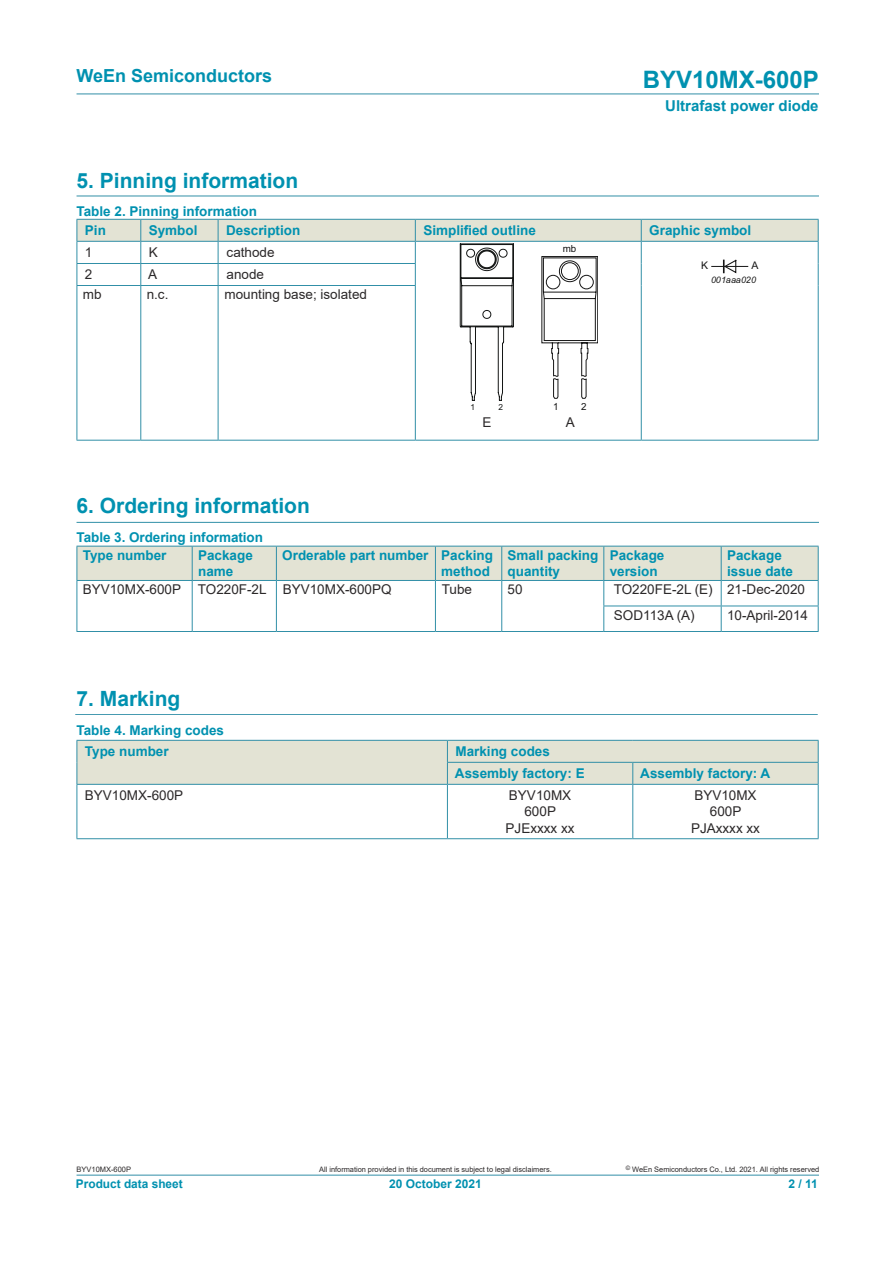
<style>
.page{position:relative;width:893px;height:1263px;background:#fff}
.page>*{position:absolute;margin:0;border:0;box-sizing:border-box;transform-origin:0 0}
.t1{font:700 24px "Arial";color:#0091b0}
.t2{font:700 21px "Arial";color:#0091b0}
.t3{font:700 18px "Arial";color:#0091b0}
.t4{font:700 15px "Arial";color:#0091b0}
.t5{font:700 13.5px/16.2px "Arial";color:#0091b0}
.t6{font:13.5px/16.2px "Arial";color:#2b2829;text-align:center}
.t7{font:700 12px "Arial";color:#0091b0}
.t8{font:10.5px "Arial";color:#161616}
.t9{font:9.75px "Arial";color:#161616}
.t10{font:italic 9px "Arial";color:#161616}
.t11{font:8.25px "Arial";color:#141615}
.t12{font:7.5px "Arial";letter-spacing:-.005em;color:#2b2829}
</style>
<div class="page">
<hr style="left:77px;top:94px;width:742px;height:1px;background:#318fa7">
<hr style="left:77px;top:1175px;width:742px;height:1px;background:#318fa7">
<hr style="left:77px;top:196px;width:742px;height:1px;background:#318fa7">
<hr style="left:77px;top:522px;width:742px;height:1px;background:#318fa7">
<hr style="left:641px;top:285px;width:1px;height:155px;background:#318fa7">
<hr style="left:818px;top:285px;width:1px;height:155px;background:#318fa7">
<hr style="left:77px;top:286px;width:1px;height:154px;background:#318fa7">
<hr style="left:140px;top:286px;width:1px;height:154px;background:#318fa7">
<hr style="left:218px;top:286px;width:1px;height:154px;background:#318fa7">
<hr style="left:415px;top:286px;width:1px;height:154px;background:#318fa7">
<hr style="left:77px;top:440px;width:64px;height:1px;background:#318fa7">
<hr style="left:141px;top:440px;width:77px;height:1px;background:#318fa7">
<hr style="left:218px;top:440px;width:197px;height:1px;background:#318fa7">
<hr style="left:415px;top:440px;width:226px;height:1px;background:#318fa7">
<hr style="left:641px;top:440px;width:178px;height:1px;background:#318fa7">
<svg style="left:77px;top:219px;width:742px;height:182px"></svg>
<hr style="left:75px;top:714px;width:743px;height:1px;background:#318fa7">
<div style="left:77px;top:546px;width:115px;height:34px;background:#e3e3d4"></div>
<svg style="left:77px;top:581px;width:1px;height:50px"></svg>
<hr style="left:77px;top:546px;width:115px;height:1px;background:#318fa7">
<hr style="left:77px;top:546px;width:1px;height:34px;background:#318fa7">
<hr style="left:77px;top:580px;width:115px;height:1px;background:#318fa7">
<hr style="left:77px;top:631px;width:115px;height:1px;background:#318fa7">
<hr style="left:192px;top:631px;width:84px;height:1px;background:#318fa7">
<hr style="left:276px;top:631px;width:159px;height:1px;background:#318fa7">
<hr style="left:435px;top:631px;width:67px;height:1px;background:#318fa7">
<hr style="left:502px;top:631px;width:102px;height:1px;background:#318fa7">
<svg style="left:192px;top:546px;width:627px;height:85px"></svg>
<hr style="left:604px;top:631px;width:117px;height:1px;background:#318fa7">
<hr style="left:721px;top:631px;width:98px;height:1px;background:#318fa7">
<svg style="left:77px;top:740px;width:742px;height:99px"></svg>
<hr style="left:633px;top:784px;width:186px;height:1px;background:#318fa7">
<h3 class="t3" style="left:77px;top:69px;width:197px">WeEn Semiconductors</h3>
<h1 class="t1" style="left:643px;top:70px;width:178px">BYV10MX-600P</h1>
<p class="t4" style="left:665px;top:100px;width:155px">Ultrafast power diode</p>
<h2 class="t2" style="left:77px;top:173px;width:223px">5. Pinning information</h2>
<p class="t5" style="left:85px;top:202px;width:174px;line-height:19.4px;text-indent:-8px">Table 2. Pinning information<br>Pin</p>
<p class="t5" style="left:149px;top:223px;width:50px">Symbol</p>
<p class="t5" style="left:226px;top:223px;width:76px">Description</p>
<p class="t5" style="left:423px;top:222px;width:114px">Simpli昀椀ed outline</p>
<p class="t5" style="left:649px;top:223px;width:104px">Graphic symbol</p>
<p class="t6" style="left:85px;top:246px;width:9px">1</p>
<p class="t6" style="left:149px;top:246px;width:11px">K</p>
<p class="t6" style="left:227px;top:246px;width:50px">cathode</p>
<p class="t6" style="left:85px;top:268px;width:9px">2</p>
<p class="t6" style="left:148px;top:268px;width:11px">A</p>
<p class="t6" style="left:227px;top:268px;width:39px">anode</p>
<p class="t6" style="left:83px;top:288px;width:20px">mb</p>
<p class="t6" style="left:147px;top:288px;width:23px">n.c.</p>
<p class="t6" style="left:224px;top:286px;width:144px">mounting base; isolated</p>
<h2 class="t2" style="left:77px;top:498px;width:235px">6. Ordering information</h2>
<p class="t5" style="left:77px;top:530px;width:188px">Table 3. Ordering information</p>
<p class="t9" style="left:563px;top:243px;width:15px">mb</p>
<p class="t11" style="left:470px;top:402px;width:6px">1</p>
<p class="t9" style="left:581px;top:400px;width:7px">2</p>
<p class="t9" style="left:553px;top:400px;width:7px">1</p>
<p class="t11" style="left:498px;top:402px;width:6px">2</p>
<p class="t6" style="left:482px;top:416px;width:11px">E</p>
<p class="t6" style="left:566px;top:416px;width:11px">A</p>
<p class="t8" style="left:701px;top:259px;width:9px">K</p>
<p class="t8" style="left:751px;top:259px;width:9px">A</p>
<p class="t10" style="left:711px;top:275px;width:46px">001aaa020</p>
<p class="t5" style="left:83px;top:548px;width:85px">Type number</p>
<p class="t5" style="left:198px;top:548px;width:56px">Package name</p>
<p class="t5" style="left:282px;top:548px;width:212px;text-align:right">Orderable part number Packing method</p>
<p class="t5" style="left:508px;top:548px;width:92px">Small packing quantity</p>
<p class="t5" style="left:610px;top:548px;width:56px">Package version</p>
<p class="t5" style="left:727px;top:548px;width:68px">Package issue date</p>
<p class="t6" style="left:83px;top:583px;width:310px">BYV10MX-600P TO220F-2L BYV10MX-600PQ</p>
<p class="t6" style="left:442px;top:583px;width:32px">Tube</p>
<p class="t6" style="left:508px;top:581px;width:17px">50</p>
<p class="t6" style="left:614px;top:578px;width:193px;line-height:25.5px;text-align:left">TO220FE-2L (E) 21-Dec-2020<br>SOD113A (A)</p>
<p class="t6" style="left:727px;top:608px;width:83px">10-April-2014</p>
<h2 class="t2" style="left:77px;top:690px;width:105px">7. Marking</h2>
<p class="t5" style="left:77px;top:723px;width:149px">Table 4. Marking codes</p>
<p class="t5" style="left:85px;top:744px;width:85px">Type number</p>
<p class="t5" style="left:455px;top:742px;width:131px;line-height:22px">Marking codes<br>Assembly factory: E</p>
<p class="t5" style="left:640px;top:766px;width:132px">Assembly factory: A</p>
<p class="t6" style="left:85px;top:788px;width:100px">BYV10MX-600P</p>
<p class="t6" style="left:506px;top:788px;width:71px">BYV10MX<br>600P<br>PJExxxx xx</p>
<p class="t6" style="left:691px;top:788px;width:71px">BYV10MX<br>600P<br>PJAxxxx xx</p>
<p class="t12" style="left:77px;top:1166px;width:56px">BYV10MX-600P</p>
<p class="t7" style="left:76px;top:1179px;width:108px">Product data sheet</p>
<p class="t12" style="left:319px;top:1166px;width:234px">All information provided in this document is subject to legal disclaimers.</p>
<p class="t12" style="left:626px;top:1166px;width:195px"><sup>©</sup> WeEn Semiconductors Co., Ltd. 2021. All rights reserved</p>
<p class="t7" style="left:389px;top:1179px;width:94px">20 October 2021</p>
<p class="t7" style="left:788px;top:1179px;width:31px">2 / 11</p>
</div>
